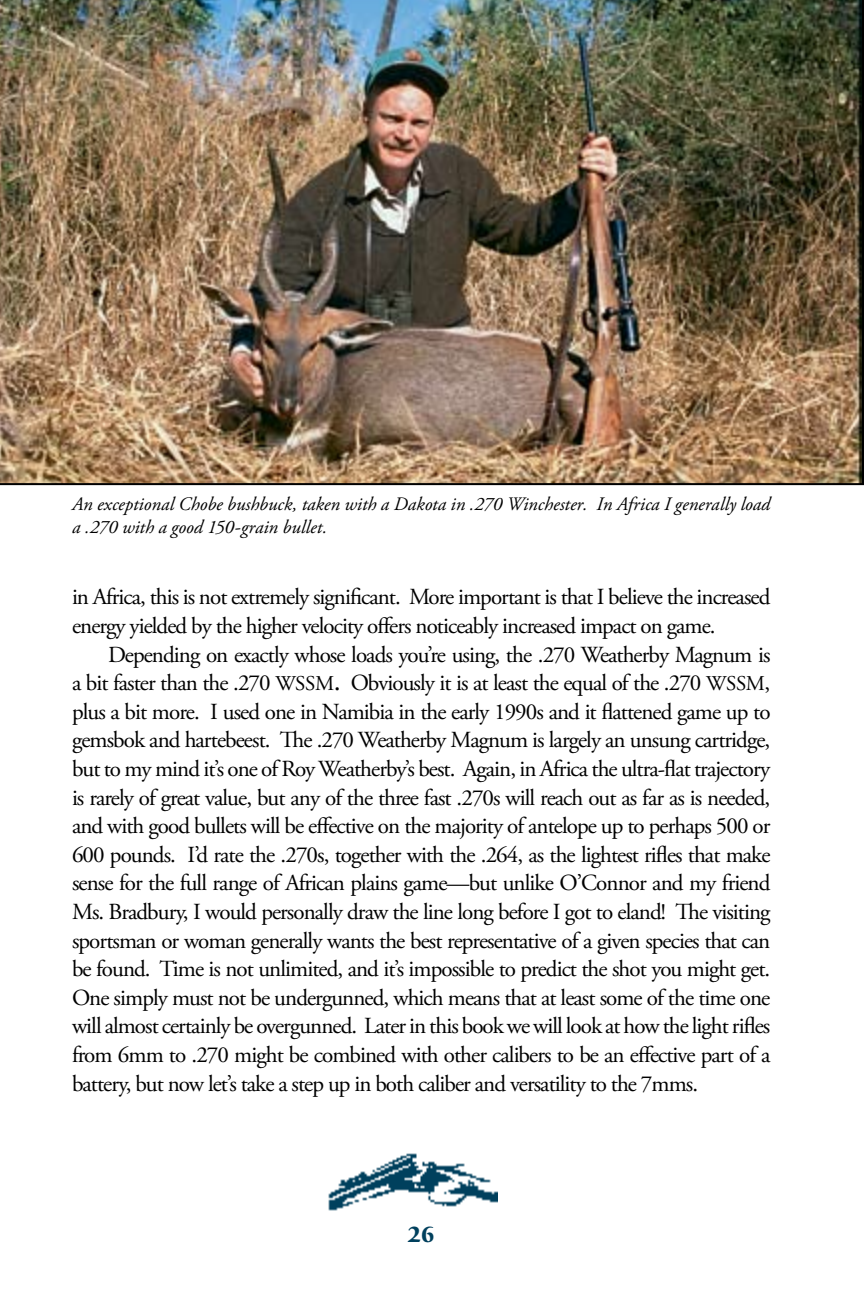
<style>
.page{position:relative;width:864px;height:1296px;background:#fff}
.page>*{position:absolute;margin:0;border:0;box-sizing:border-box;transform-origin:0 0}
.t1{font:900 24px "Giovanni";color:#00405d}
.t2{font:23px/28.6px "Adobe Garamond Pro";letter-spacing:-.04em;color:#000}
.t3{font:italic 19px/23px "Adobe Garamond Pro";color:#000}
.s1{font-size:21px}
.s2{font-size:28px}
</style>
<div class="page">
<img style="left:328px;top:1153px;width:169px;height:58px">
<img style="left:0;top:0;width:864px;height:485px">
<p class="t3" style="left:72px;top:493px;width:700px">An exceptional Chobe bushbuck, taken with a Dakota in .270 Winchester. In Africa I generally load a .270 with a good 150-grain bullet.</p>
<p class="t2" style="left:72px;top:584px;width:700px">in Africa, this is not extremely significant. More important is that I believe the increased energy yielded by the higher velocity offers noticeably increased impact on game.</p>
<p class="t2" style="left:72px;top:641px;width:700px;text-indent:36px">Depending on exactly whose loads you’re using, the .270 Weatherby Magnum is a bit faster than the .270 <span class="s1">wssm</span></p>
<p class="t2" style="left:334px;top:669px;width:389px"><span class="s2">.</span> Obviously it is at least the equal of the .270 <span class="s1">wssm</span></p>
<p class="t2" style="left:72px;top:669px;width:700px;text-align:justify;text-indent:693px">, plus a bit more. I used one in Namibia in the early 1990s and it flattened game up to gemsbok and hartebeest. The .270 Weatherby Magnum is largely an unsung cartridge, but to my mind it’s one ofRoy Weatherby’s best. Again, in Africa the ultra-flat trajectory is rarely of great value, but any of the three fast .270s will reach out as far as is needed, and with good bullets will be effective on the majority of antelope up to perhaps 500 or 600 pounds. I’d rate the .270s, together with the .264, as the lightest rifles that make sense for the full range of African plains game—but unlike O’Connor and my friend Ms. Bradbury, I would personally draw the line long before I got to eland! The visiting sportsman or woman generally wants the best representative of a given species that can be found. Time is not unlimited, and it’s impossible to predict the shot you might get.<br>One simply must not be undergunned, which means that at least some of the time one will almost certainly be overgunned. Later in this book we will look at how the light rifles from 6mm to .270 might be combined with other calibers to be an effective part of a battery, but now let’s take a step up in both caliber and versatility to the 7mms.</p>
<p class="t1" style="left:408px;top:1219px;width:26px">26</p>
</div>
